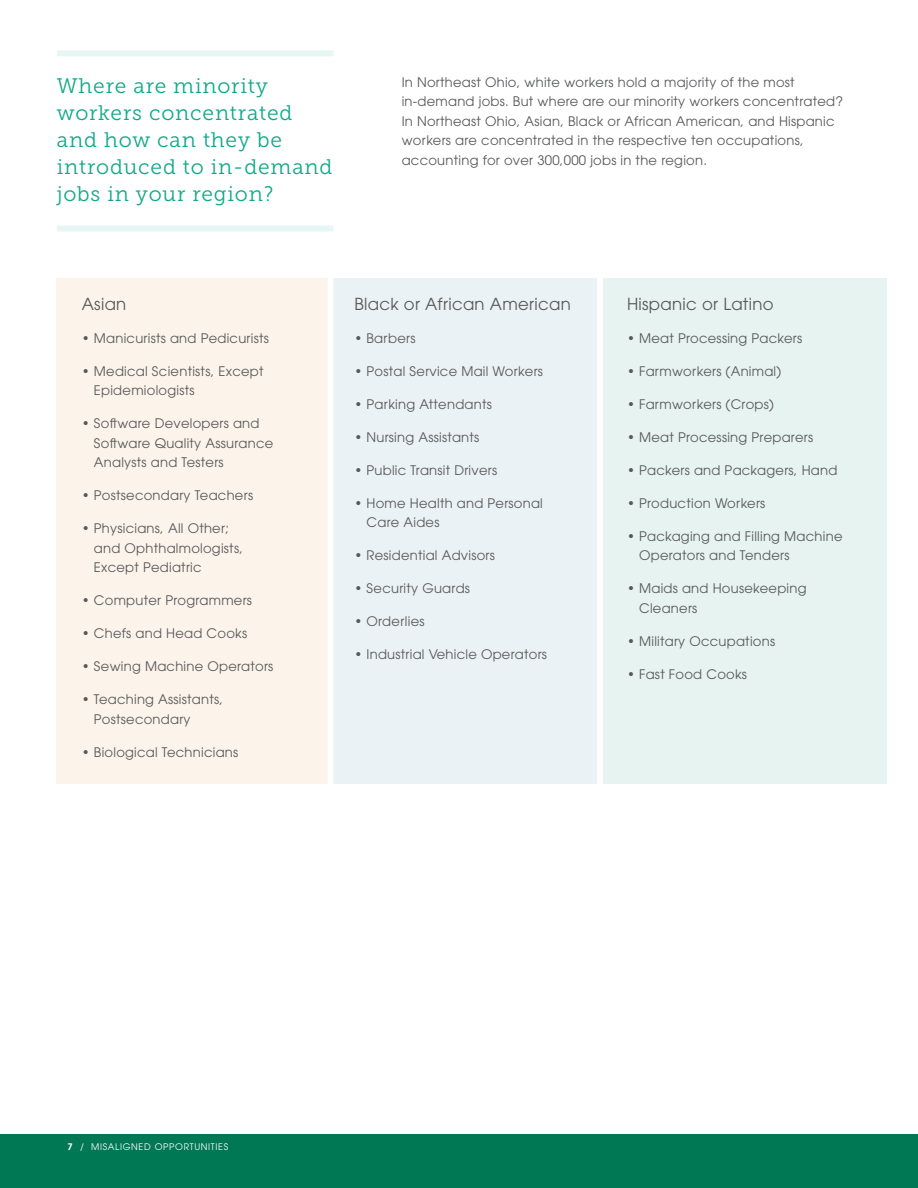
<style>
.page{position:relative;width:918px;height:1188px;background:#fff}
.page>*{position:absolute;margin:0;border:0;box-sizing:border-box;transform-origin:0 0}
.t1{font:21px/27px "Museo Slab 300";letter-spacing:.04em;color:#10a888}
.t2{font:16.5px "ITC Avant Garde Pro";letter-spacing:.02em;color:#57585a}
.t3{font:13.2px/19.5px "ITC Avant Garde Pro";letter-spacing:.02em;color:#57585a}
.t4{font:9px "ITC Avant Garde Pro";letter-spacing:.075em;color:#fff}
.s1{font-family:"ITC Avant Garde Std";font-weight:600}
</style>
<div class="page">
<div style="left:56px;top:279px;width:271px;height:505px;background:#fcf4eb"></div>
<div style="left:327px;top:279px;width:276px;height:505px;background:#ebf2f5"></div>
<div style="left:600px;top:279px;width:286px;height:505px;background:#e6f3f0"></div>
<div style="left:0;top:1134px;width:918px;height:54px;background:#007854"></div>
<div style="left:327px;top:268px;width:6px;height:529px;background:#fff"></div>
<div style="left:597px;top:268px;width:6px;height:529px;background:#fff"></div>
<div style="left:57px;top:50px;width:277px;height:6px;background:#e6f6f4"></div>
<div style="left:57px;top:225px;width:277px;height:6px;background:#e6f6f4"></div>
<p class="t1" style="left:57px;top:72px;width:277px">Where are minority workers concentrated and how can they be introduced to in-demand jobs in your region?</p>
<p class="t3" style="left:402px;top:72px;width:443px">In Northeast Ohio, white workers hold a majority of the most in-demand jobs. But where are our minority workers concentrated?<br>In Northeast Ohio, Asian, Black or African American, and Hispanic workers are concentrated in the respective ten occupations, accounting for over 300,000 jobs in the region.</p>
<p class="t2" style="left:82px;top:293px;width:46px">Asian</p>
<p class="t3" style="left:82px;top:328px;width:189px">• Manicurists and Pedicurists</p>
<p class="t3" style="left:94px;top:361px;width:171px;text-indent:-12px">• Medical Scientists, Except<br>Epidemiologists</p>
<p class="t3" style="left:94px;top:413px;width:181px;text-indent:-12px">• Software Developers and<br>Software Quality Assurance<br>Analysts and Testers</p>
<p class="t3" style="left:82px;top:485px;width:173px">• Postsecondary Teachers</p>
<p class="t3" style="left:94px;top:518px;width:151px;text-indent:-12px">• Physicians, All Other; and Ophthalmologists,<br>Except Pediatric</p>
<p class="t3" style="left:82px;top:590px;width:172px">• Computer Programmers</p>
<p class="t3" style="left:82px;top:623px;width:167px">• Chefs and Head Cooks</p>
<p class="t3" style="left:82px;top:656px;width:193px">• Sewing Machine Operators</p>
<p class="t3" style="left:94px;top:689px;width:131px;text-indent:-12px">• Teaching Assistants,<br>Postsecondary</p>
<p class="t3" style="left:82px;top:742px;width:158px">• Biological Technicians</p>
<p class="t2" style="left:354px;top:293px;width:218px">Black or African American</p>
<p class="t3" style="left:354px;top:328px;width:63px">• Barbers</p>
<p class="t3" style="left:354px;top:361px;width:190px">• Postal Service Mail Workers</p>
<p class="t3" style="left:354px;top:394px;width:139px">• Parking Attendants</p>
<p class="t3" style="left:354px;top:427px;width:126px">• Nursing Assistants</p>
<p class="t3" style="left:354px;top:460px;width:144px">• Public Transit Drivers</p>
<p class="t3" style="left:367px;top:493px;width:178px;text-indent:-12px">• Home Health and Personal<br>Care Aides</p>
<p class="t3" style="left:354px;top:545px;width:142px">• Residential Advisors</p>
<p class="t3" style="left:354px;top:578px;width:117px">• Security Guards</p>
<p class="t3" style="left:354px;top:611px;width:72px">• Orderlies</p>
<p class="t3" style="left:354px;top:644px;width:194px">• Industrial Vehicle Operators</p>
<p class="t2" style="left:627px;top:293px;width:148px">Hispanic or Latino</p>
<p class="t3" style="left:627px;top:328px;width:177px">• Meat Processing Packers</p>
<p class="t3" style="left:627px;top:361px;width:156px">• Farmworkers (Animal)</p>
<p class="t3" style="left:627px;top:394px;width:149px">• Farmworkers (Crops)</p>
<p class="t3" style="left:627px;top:427px;width:188px">• Meat Processing Preparers</p>
<p class="t3" style="left:627px;top:460px;width:212px">• Packers and Packagers, Hand</p>
<p class="t3" style="left:627px;top:493px;width:140px">• Production Workers</p>
<p class="t3" style="left:639px;top:526px;width:205px;text-indent:-12px">• Packaging and Filling Machine<br>Operators and Tenders</p>
<p class="t3" style="left:639px;top:578px;width:169px;text-indent:-12px">• Maids and Housekeeping<br>Cleaners</p>
<p class="t3" style="left:627px;top:631px;width:150px">• Military Occupations</p>
<p class="t3" style="left:627px;top:664px;width:122px">• Fast Food Cooks</p>
<p class="t4" style="left:68px;top:1141px;width:162px"><span class="s1">7</span> / MISALIGNED OPPORTUNITIES</p>
</div>
